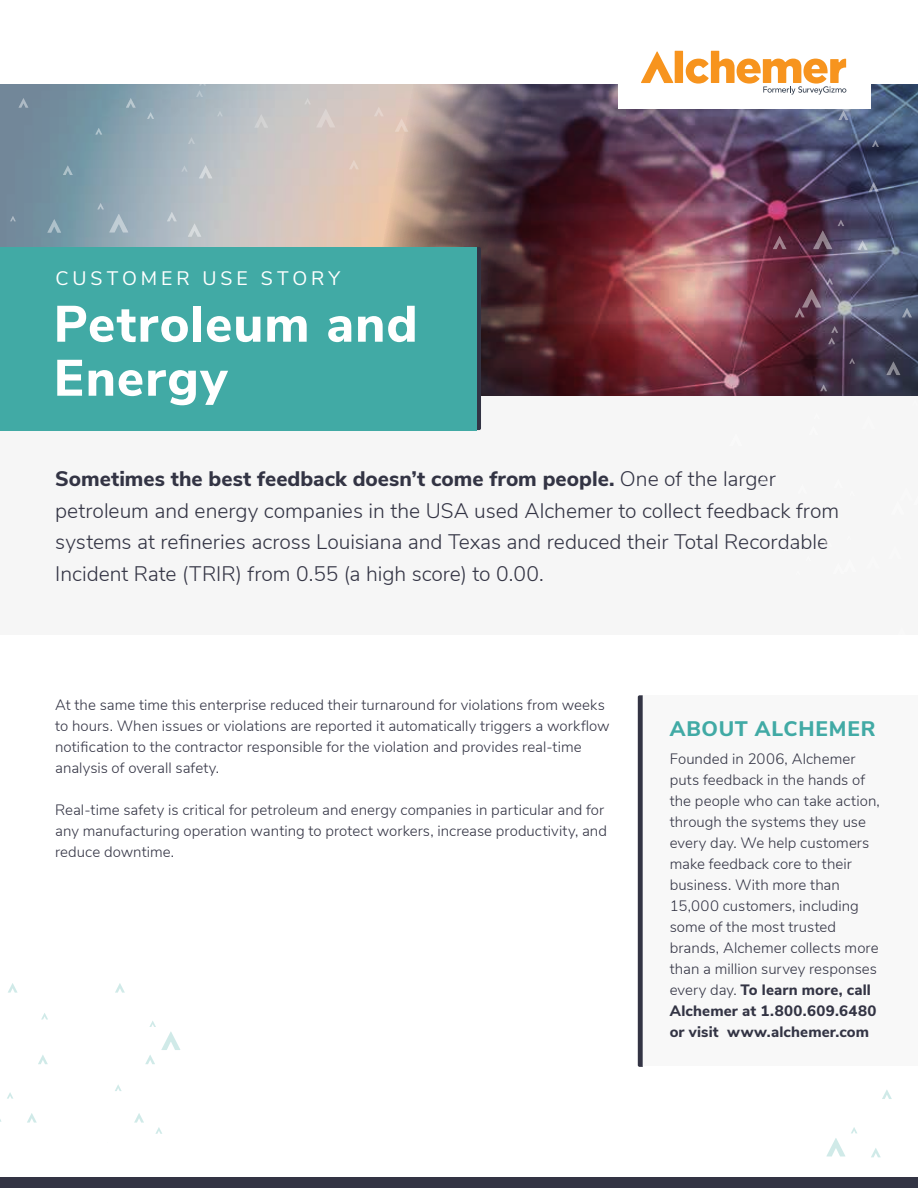
<style>
.page{position:relative;width:918px;height:1188px;background:#fff}
.page>*{position:absolute;margin:0;border:0;box-sizing:border-box;transform-origin:0 0}
.t1{font:800 51px/54px "Nunito Sans";letter-spacing:.02em;color:#fff}
.t2{font:300 21px/31.5px "Nunito Sans";color:#333444}
.t3{font:800 21px "Nunito Sans";letter-spacing:.04em;color:#41aaa5}
.t4{font:19.5px "Nunito Sans";letter-spacing:.195em;color:#fff}
.t5{font:300 15px/21px "Nunito Sans";letter-spacing:.005em;color:#333444}
.s1{font-weight:800}
</style>
<div class="page">
<img style="left:0;top:84px;width:918px;height:312px">
<svg style="left:638px;top:695px;width:5px;height:372px;background:#3f404f"></svg>
<div style="left:643px;top:695px;width:275px;height:371px;background:#f8f8f8"></div>
<div style="left:0;top:396px;width:918px;height:239px;background:#f6f6f6"></div>
<div style="left:0;top:1177px;width:918px;height:11px;background:#333444"></div>
<svg style="left:476px;top:247px;width:5px;height:183px"></svg>
<div style="left:0;top:247px;width:476px;height:183px;background:#41aaa5"></div>
<div style="left:619px;top:20px;width:252px;height:88px;background:#fff"></div>
<svg style="left:641px;top:51px;width:205px;height:44px"></svg>
<svg style="left:115px;top:983px;width:10px;height:10px"></svg>
<svg style="left:8px;top:983px;width:10px;height:10px"></svg>
<svg style="left:41px;top:1013px;width:7px;height:6px"></svg>
<svg style="left:155px;top:1127px;width:7px;height:7px"></svg>
<svg style="left:27px;top:1113px;width:10px;height:10px"></svg>
<svg style="left:134px;top:1113px;width:10px;height:10px"></svg>
<svg style="left:38px;top:1055px;width:10px;height:9px"></svg>
<svg style="left:7px;top:1092px;width:6px;height:7px"></svg>
<svg style="left:145px;top:1021px;width:35px;height:43px"></svg>
<svg style="left:115px;top:1084px;width:7px;height:7px"></svg>
<svg style="left:871px;top:1148px;width:10px;height:9px"></svg>
<svg style="left:882px;top:1090px;width:10px;height:9px"></svg>
<svg style="left:826px;top:1127px;width:31px;height:29px"></svg>
<svg style="left:47px;top:219px;width:14px;height:14px"></svg>
<svg style="left:147px;top:112px;width:7px;height:7px"></svg>
<svg style="left:167px;top:212px;width:10px;height:9px"></svg>
<svg style="left:10px;top:216px;width:6px;height:5px"></svg>
<svg style="left:63px;top:165px;width:10px;height:10px"></svg>
<svg style="left:97px;top:203px;width:31px;height:30px"></svg>
<svg style="left:188px;top:224px;width:13px;height:13px"></svg>
<svg style="left:19px;top:98px;width:9px;height:10px"></svg>
<svg style="left:126px;top:98px;width:10px;height:10px"></svg>
<svg style="left:95px;top:128px;width:7px;height:7px"></svg>
<svg style="left:199px;top:165px;width:13px;height:13px"></svg>
<svg style="left:254px;top:114px;width:14px;height:14px"></svg>
<svg style="left:181px;top:166px;width:7px;height:6px"></svg>
<svg style="left:374px;top:107px;width:10px;height:9px"></svg>
<svg style="left:217px;top:111px;width:6px;height:5px"></svg>
<svg style="left:349px;top:160px;width:10px;height:9px"></svg>
<svg style="left:304px;top:98px;width:31px;height:30px"></svg>
<svg style="left:395px;top:119px;width:13px;height:13px"></svg>
<svg style="left:188px;top:137px;width:7px;height:7px"></svg>
<svg style="left:196px;top:84px;width:10px;height:13px"></svg>
<svg style="left:886px;top:362px;width:14px;height:13px"></svg>
<svg style="left:773px;top:236px;width:13px;height:13px"></svg>
<svg style="left:839px;top:110px;width:9px;height:10px"></svg>
<svg style="left:872px;top:140px;width:7px;height:7px"></svg>
<svg style="left:849px;top:358px;width:6px;height:6px"></svg>
<svg style="left:902px;top:308px;width:10px;height:9px"></svg>
<svg style="left:858px;top:240px;width:10px;height:10px"></svg>
<svg style="left:827px;top:278px;width:6px;height:6px"></svg>
<svg style="left:820px;top:384px;width:7px;height:7px"></svg>
<svg style="left:795px;top:289px;width:26px;height:28px"></svg>
<svg style="left:869px;top:182px;width:10px;height:10px"></svg>
<svg style="left:838px;top:220px;width:6px;height:6px"></svg>
<svg style="left:828px;top:326px;width:10px;height:18px"></svg>
<svg style="left:813px;top:230px;width:19px;height:19px"></svg>
<h3 class="t4" style="left:56px;top:264px;width:286px">CUSTOMER USE STORY</h3>
<h1 class="t1" style="left:54px;top:294px;width:365px">Petroleum and<br>Energy</h1>
<p class="t2" style="left:55px;top:462px;width:785px"><span class="s1">Sometimes the best feedback doesn’t come from people.</span> One of the larger petroleum and energy companies in the USA used Alchemer to collect feedback from systems at refineries across Louisiana and Texas and reduced their Total Recordable Incident Rate (TRIR) from 0.55 (a high score) to 0.00.</p>
<p class="t5" style="left:55px;top:694px;width:556px">At the same time this enterprise reduced their turnaround for violations from weeks to hours. When issues or violations are reported it automatically triggers a workflow notification to the contractor responsible for the violation and provides real-time analysis of overall safety.</p>
<p class="t5" style="left:55px;top:799px;width:553px">Real-time safety is critical for petroleum and energy companies in particular and for any manufacturing operation wanting to protect workers, increase productivity, and reduce downtime.</p>
<h2 class="t3" style="left:670px;top:714px;width:207px">ABOUT ALCHEMER</h2>
<p class="t5" style="left:670px;top:748px;width:212px">Founded in 2006, Alchemer puts feedback in the hands of the people who can take action, through the systems they use every day. We help customers make feedback core to their business. With more than<br>15,000 customers, including some of the most trusted brands, Alchemer collects more than a million survey responses every day. <span class="s1">To learn more, call<br>Alchemer at 1.800.609.6480 or visit www.alchemer.com</span></p>
</div>
